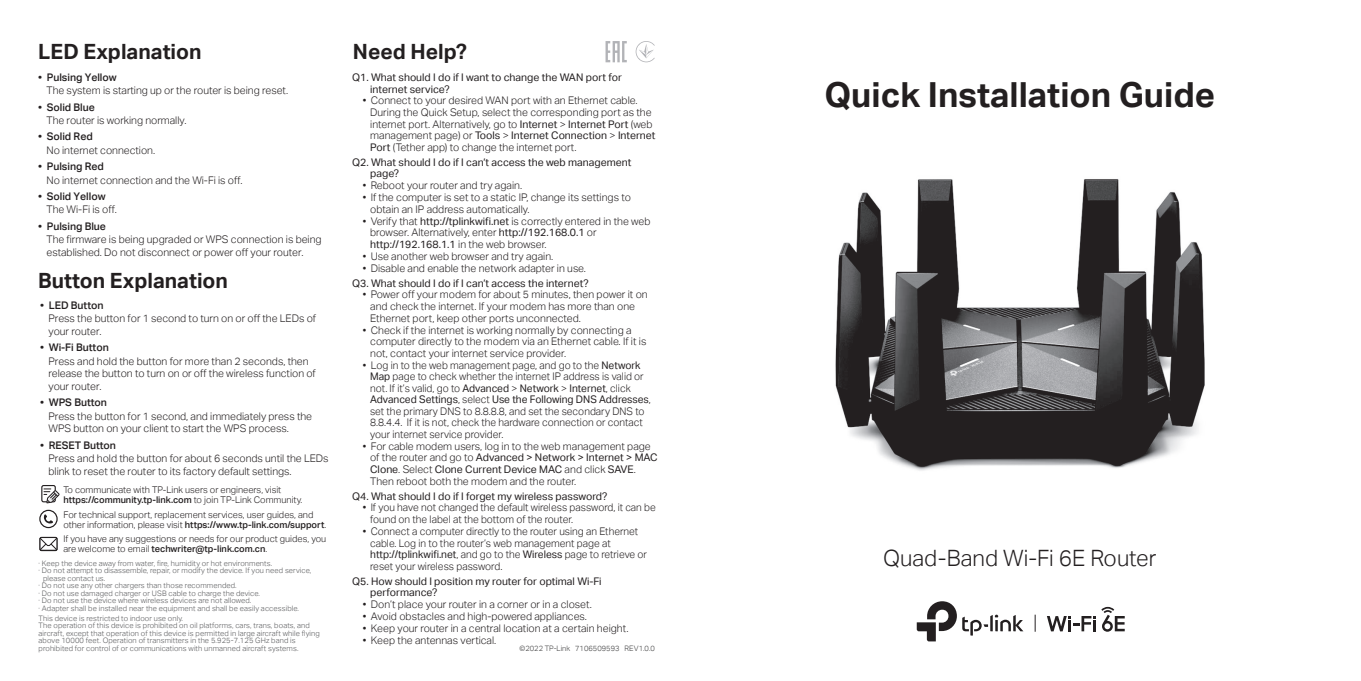
<style>
.page{position:relative;width:1361px;height:681px;background:#fff}
.page>*{position:absolute;margin:0;border:0;box-sizing:border-box;transform-origin:0 0}
.t1{font:34.5px "TP Link Aktiv Bold";color:#231f20}
.t2{font:22.5px "TP Link Aktiv Light";color:#231f20}
.t3{font:21px "TP Link Aktiv Bold";color:#231f20}
.t4{font:10.5px/11.6px "TP Link Aktiv Light";color:#231f20}
.t5{font:10.5px/11.6px "TP Link Aktiv Regular";color:#231f20}
.t6{font:10.5px "TP Link Aktiv Medium";letter-spacing:-.005em;color:#231f20}
.t7{font:9.3px "TP Link Aktiv Medium";color:#231f20}
.t8{font:9.3px "TP Link Aktiv Light";color:#231f20}
.t9{font:7.5px/7.5px "TP Link Aktiv Light";letter-spacing:.015em;color:#57585a}
.t10{font:7.5px "TP Link Aktiv Light";color:#3e3e3f}
.s1{font-family:"TP Link Aktiv Light"}
.s2{font-family:"TP Link Aktiv Regular"}
</style>
<div class="page">
<img style="left:835px;top:179px;width:370px;height:292px">
<svg style="left:605px;top:41px;width:22px;height:21px"></svg>
<svg style="left:635px;top:41px;width:20px;height:21px"></svg>
<svg style="left:917px;top:601px;width:106px;height:40px"></svg>
<svg style="left:1047px;top:606px;width:77px;height:25px"></svg>
<svg style="left:1035px;top:614px;width:1px;height:17px"></svg>
<div style="left:39px;top:509px;width:19px;height:19px;border:1px solid #231f20;border-radius:50%"></div>
<svg style="left:44px;top:514px;width:9px;height:9px"></svg>
<svg style="left:39px;top:536px;width:19px;height:15px"></svg>
<div style="left:41px;top:485px;width:15px;height:17px;border:1px solid #231f20;border-radius:2px"></div>
<svg style="left:44px;top:488px;width:16px;height:15px"></svg>
<h3 class="t3" style="left:38px;top:39px;width:165px">LED Explanation</h3>
<h3 class="t3" style="left:353px;top:39px;width:115px">Need Help?</h3>
<p class="t6" style="left:38px;top:71px;width:80px">• Pulsing Yellow</p>
<p class="t4" style="left:47px;top:85px;width:243px">The system is starting up or the router is being reset.</p>
<p class="t6" style="left:38px;top:101px;width:58px">• Solid Blue</p>
<p class="t4" style="left:47px;top:115px;width:142px">The router is working normally.</p>
<p class="t6" style="left:38px;top:131px;width:56px">• Solid Red</p>
<p class="t4" style="left:47px;top:144px;width:110px">No internet connection.</p>
<p class="t6" style="left:38px;top:160px;width:67px">• Pulsing Red</p>
<p class="t4" style="left:47px;top:174px;width:198px">No internet connection and the Wi-Fi is off.</p>
<p class="t6" style="left:38px;top:190px;width:69px">• Solid Yellow</p>
<p class="t4" style="left:47px;top:204px;width:72px">The Wi-Fi is off.</p>
<p class="t6" style="left:38px;top:220px;width:69px">• Pulsing Blue</p>
<p class="t4" style="left:47px;top:233px;width:277px;line-height:12.6px">The firmware is being upgraded or WPS connection is being established. Do not disconnect or power off your router.</p>
<h3 class="t3" style="left:38px;top:268px;width:191px">Button Explanation</h3>
<p class="t6" style="left:40px;top:299px;width:65px">• LED Button</p>
<p class="t4" style="left:48px;top:312px;width:269px;line-height:12.6px">Press the button for 1 second to turn on or off the LEDs of your router.</p>
<p class="t6" style="left:40px;top:341px;width:70px">• Wi-Fi Button</p>
<p class="t4" style="left:48px;top:354px;width:269px;line-height:12.6px">Press and hold the button for more than 2 seconds, then release the button to turn on or off the wireless function of your router.</p>
<p class="t6" style="left:40px;top:396px;width:68px">• WPS Button</p>
<p class="t4" style="left:48px;top:409px;width:265px;line-height:12.6px">Press the button for 1 second, and immediately press the<br>WPS button on your client to start the WPS process.</p>
<p class="t6" style="left:40px;top:438px;width:77px">• RESET Button</p>
<p class="t4" style="left:48px;top:452px;width:282px;line-height:12.6px">Press and hold the button for about 6 seconds until the LEDs blink to reset the router to its factory default settings.</p>
<p class="t8" style="left:63px;top:483px;width:219px">To communicate with TP-Link users or engineers, visit</p>
<p class="t7" style="left:63px;top:493px;width:241px">https://community.tp-link.com <span class="s1">to join TP-Link Community.</span></p>
<p class="t8" style="left:63px;top:509px;width:252px">For technical support, replacement services, user guides, and</p>
<p class="t7" style="left:63px;top:519px;width:264px"><span class="s1">other information, please visit</span> https://www.tp-link.com/support<span class="s1">.</span></p>
<p class="t8" style="left:63px;top:533px;width:264px">If you have any suggestions or needs for our product guides, you</p>
<p class="t7" style="left:63px;top:543px;width:205px"><span class="s1">are welcome to email</span> techwriter@tp-link.com.cn<span class="s1">.</span></p>
<p class="t9" style="left:39px;top:559px;width:235px">· Keep the device away from water, fire, humidity or hot environments.</p>
<p class="t9" style="left:39px;top:566px;width:274px">· Do not attempt to disassemble, repair, or modify the device. If you need service,</p>
<p class="t9" style="left:43px;top:574px;width:64px">please contact us.</p>
<p class="t9" style="left:39px;top:581px;width:200px">· Do not use any other chargers than those recommended.</p>
<p class="t9" style="left:39px;top:589px;width:223px">· Do not use damaged charger or USB cable to charge the device.</p>
<p class="t9" style="left:39px;top:596px;width:214px">· Do not use the device where wireless devices are not allowed.</p>
<p class="t9" style="left:39px;top:604px;width:262px">· Adapter shall be installed near the equipment and shall be easily accessible.</p>
<p class="t9" style="left:39px;top:614px;width:283px">This device is restricted to indoor use only.<br>The operation of this device is prohibited on oil platforms, cars, trans, boats, and aircraft, except that operation of this device is permitted in large aircraft while flying above 10000 feet. Operation of transmitters in the 5.925-7.125 GHz band is prohibited for control of or communications with unmanned aircraft systems.</p>
<p class="t5" style="left:370px;top:71px;width:253px;text-indent:-18px">Q1. What should I do if I want to change the WAN port for internet service?</p>
<p class="t4" style="left:370px;top:95px;width:284px;text-indent:-8px">• Connect to your desired WAN port with an Ethernet cable.<br>During the Quick Setup, select the corresponding port as the internet port. Alternatively, go to <span class="s2">Internet</span> &gt; <span class="s2">Internet Port</span> (web</p>
<p class="t5" style="left:370px;top:130px;width:287px"><span class="s1">management page) or</span> Tools <span class="s1">&gt;</span> Internet Connection <span class="s1">&gt;</span> Internet</p>
<p class="t4" style="left:370px;top:141px;width:208px"><span class="s2">Port</span> (Tether app) to change the internet port.</p>
<p class="t5" style="left:370px;top:156px;width:263px;text-indent:-18px">Q2. What should I do if I can’t access the web management page?</p>
<p class="t4" style="left:363px;top:180px;width:161px">• Reboot your router and try again.</p>
<p class="t4" style="left:370px;top:191px;width:262px;text-indent:-8px">• If the computer is set to a static IP, change its settings to obtain an IP address automatically.</p>
<p class="t4" style="left:370px;top:215px;width:282px;text-indent:-8px">• Verify that <span class="s2">http://tplinkwifi.net</span> is correctly entered in the web browser. Alternatively, enter <span class="s2">http://192.168.0.1</span> or</p>
<p class="t5" style="left:370px;top:238px;width:178px">http://192.168.1.1 <span class="s1">in the web browser.</span></p>
<p class="t4" style="left:363px;top:250px;width:192px">• Use another web browser and try again.</p>
<p class="t4" style="left:363px;top:262px;width:225px">• Disable and enable the network adapter in use.</p>
<p class="t5" style="left:352px;top:277px;width:238px">Q3. What should I do if I can’t access the internet?</p>
<p class="t4" style="left:370px;top:289px;width:279px;text-indent:-8px">• Power off your modem for about 5 minutes, then power it on and check the internet. If your modem has more than one<br>Ethernet port, keep other ports unconnected.</p>
<p class="t4" style="left:370px;top:324px;width:278px;text-indent:-8px">• Check if the internet is working normally by connecting a computer directly to the modem via an Ethernet cable. If it is not, contact your internet service provider.</p>
<p class="t4" style="left:370px;top:359px;width:275px;text-indent:-7px">• Log in to the web management page, and go to the <span class="s2">Network<br>Map</span> page to check whether the internet IP address is valid or not. If it’s valid, go to <span class="s2">Advanced</span> &gt; <span class="s2">Network</span> &gt; <span class="s2">Internet</span>, click</p>
<p class="t5" style="left:370px;top:393px;width:282px">Advanced Settings<span class="s1">, select</span> Use the Following DNS Addresses<span class="s1">,</span></p>
<p class="t4" style="left:370px;top:405px;width:276px">set the primary DNS to 8.8.8.8, and set the secondary DNS to<br>8.8.4.4. If it is not, check the hardware connection or contact your internet service provider.</p>
<p class="t4" style="left:363px;top:440px;width:290px">• For cable modem users, log in to the web management page</p>
<p class="t5" style="left:370px;top:452px;width:289px"><span class="s1">of the router and go to</span> Advanced &gt; Network &gt; Internet &gt; MAC<br>Clone<span class="s1">. Select</span> Clone Current Device MAC <span class="s1">and click</span> SAVE<span class="s1">.</span></p>
<p class="t4" style="left:370px;top:475px;width:208px">Then reboot both the modem and the router.</p>
<p class="t5" style="left:352px;top:490px;width:257px">Q4. What should I do if I forget my wireless password?</p>
<p class="t4" style="left:370px;top:502px;width:287px;text-indent:-7px">• If you have not changed the default wireless password, it can be found on the label at the bottom of the router.</p>
<p class="t4" style="left:370px;top:525px;width:269px;text-indent:-7px">• Connect a computer directly to the router using an Ethernet cable. Log in to the router’s web management page at</p>
<p class="t5" style="left:370px;top:548px;width:278px">http://tplinkwifi.net<span class="s1">, and go to the</span> Wireless <span class="s1">page to retrieve or</span></p>
<p class="t4" style="left:370px;top:560px;width:134px">reset your wireless password.</p>
<p class="t5" style="left:370px;top:575px;width:233px;text-indent:-18px">Q5. How should I position my router for optimal Wi-Fi performance?</p>
<p class="t4" style="left:363px;top:598px;width:231px">• Don’t place your router in a corner or in a closet.</p>
<p class="t4" style="left:363px;top:610px;width:226px">• Avoid obstacles and high-powered appliances.</p>
<p class="t4" style="left:363px;top:622px;width:267px">• Keep your router in a central location at a certain height.</p>
<p class="t4" style="left:363px;top:634px;width:135px">• Keep the antennas vertical.</p>
<p class="t10" style="left:519px;top:644px;width:137px">©2022 TP-Link 7106509593 REV1.0.0</p>
<h1 class="t1" style="left:824px;top:74px;width:392px">Quick Installation Guide</h1>
<h2 class="t2" style="left:883px;top:545px;width:275px">Quad-Band Wi-Fi 6E Router</h2>
</div>
